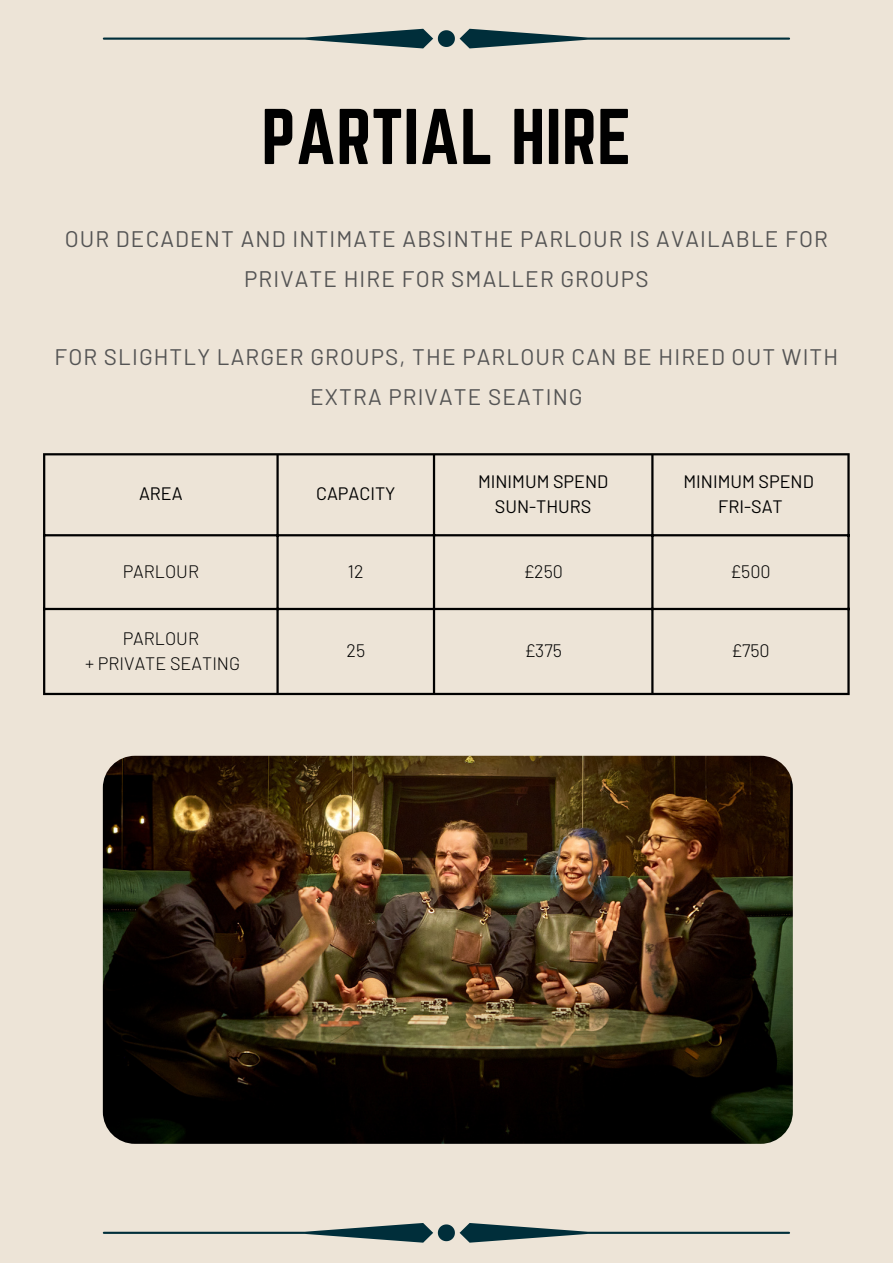
<style>
.page{position:relative;width:893px;height:1264px;background:#fff}
.page>*{position:absolute;margin:0;border:0;box-sizing:border-box;transform-origin:0 0}
.t1{font:69px "Norwester";color:#000}
.t2{font:22.5px/39.3px "Barlow";letter-spacing:.05em;color:#545454;text-align:center}
.t3{font:18px/24.8px "Barlow";color:#000;text-align:center}
.t4{font:300 18px/24.8px "Barlow";color:#000;text-align:center}
</style>
<div class="page">
<div style="left:0;top:0;width:892px;height:1262px;background:#ede4d7"></div>
<hr style="left:43px;top:455px;width:2px;height:238px;background:#000">
<hr style="left:276px;top:455px;width:3px;height:238px;background:#000">
<hr style="left:433px;top:455px;width:2px;height:238px;background:#000">
<hr style="left:651px;top:455px;width:2px;height:238px;background:#000">
<hr style="left:847px;top:455px;width:2px;height:238px;background:#000">
<hr style="left:43px;top:453px;width:806px;height:2px;background:#000">
<hr style="left:43px;top:534px;width:806px;height:2px;background:#000">
<hr style="left:43px;top:608px;width:806px;height:2px;background:#000">
<hr style="left:43px;top:693px;width:806px;height:2px;background:#000">
<svg style="left:103px;top:29px;width:687px;height:19px"></svg>
<svg style="left:103px;top:1223px;width:687px;height:19px"></svg>
<img style="left:103px;top:755px;width:689px;height:388px;border-radius:32px">
<h1 class="t1" style="left:261px;top:95px;width:371px">PARTIAL HIRE</h1>
<p class="t2" style="left:65px;top:218px;width:764px">OUR DECADENT AND INTIMATE ABSINTHE PARLOUR IS AVAILABLE FOR<br>PRIVATE HIRE FOR SMALLER GROUPS</p>
<p class="t2" style="left:54px;top:337px;width:785px">FOR SLIGHTLY LARGER GROUPS, THE PARLOUR CAN BE HIRED OUT WITH<br>EXTRA PRIVATE SEATING</p>
<p class="t3" style="left:139px;top:481px;width:45px">AREA</p>
<p class="t3" style="left:316px;top:481px;width:81px">CAPACITY</p>
<p class="t3" style="left:478px;top:468px;width:132px">MINIMUM SPEND<br>SUN-THURS</p>
<p class="t3" style="left:683px;top:468px;width:132px">MINIMUM SPEND<br>FRI-SAT</p>
<p class="t4" style="left:123px;top:558px;width:78px">PARLOUR</p>
<p class="t4" style="left:348px;top:558px;width:17px">12</p>
<p class="t4" style="left:523px;top:558px;width:41px">£250</p>
<p class="t4" style="left:730px;top:558px;width:42px">£500</p>
<p class="t4" style="left:85px;top:625px;width:156px">PARLOUR<br>+ PRIVATE SEATING</p>
<p class="t4" style="left:346px;top:637px;width:20px">25</p>
<p class="t4" style="left:524px;top:637px;width:39px">£375</p>
<p class="t4" style="left:731px;top:637px;width:40px">£750</p>
</div>
